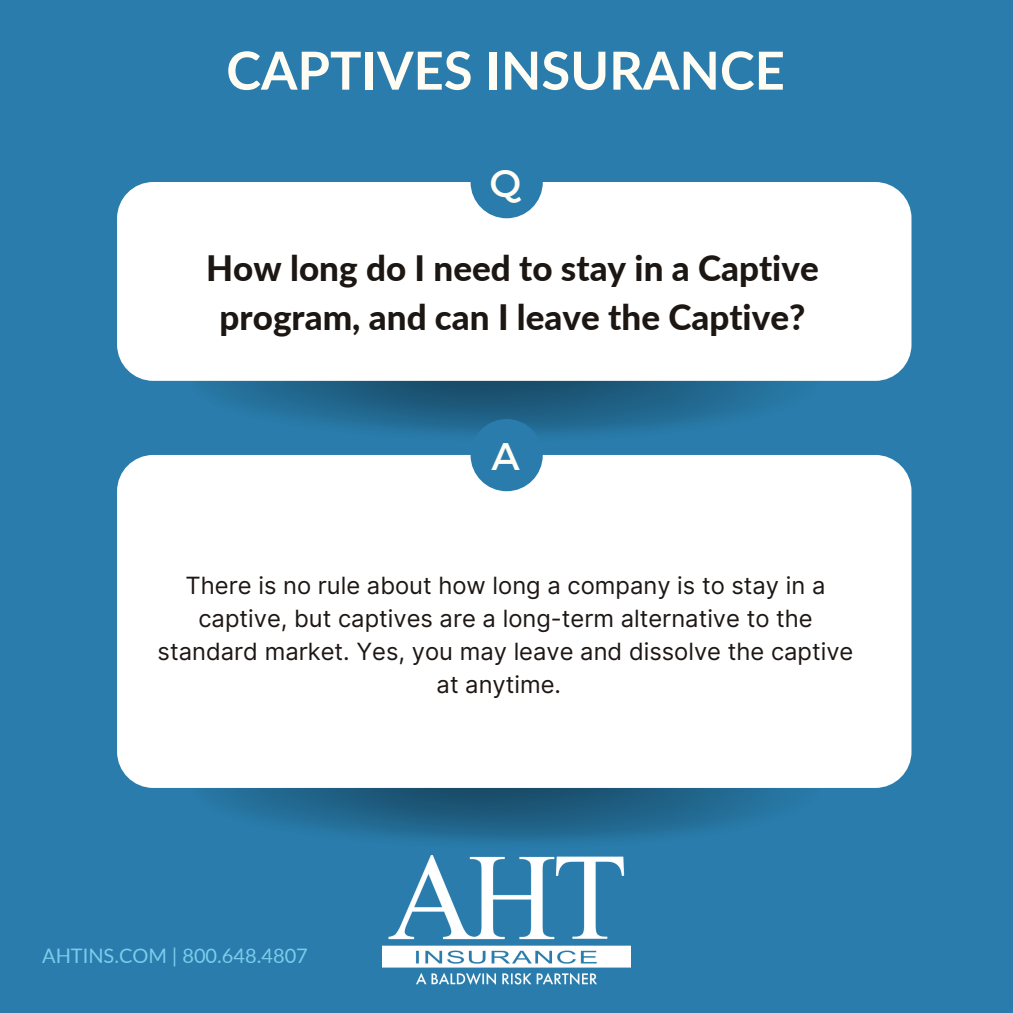
<style>
.page{position:relative;width:1013px;height:1013px;background:#fff}
.page>*{position:absolute;margin:0;border:0;box-sizing:border-box;transform-origin:0 0}
.t1{font:700 52.5px "Lato";color:#fffcf4}
.t2{font:38.5px "Montserrat";color:#fffcf4}
.t3{font:800 35px/48.8px "Lato";color:#1d1714;text-align:center}
.t4{font:23.75px/32.8px "Inter";color:#1d1714;text-align:center}
.t5{font:20px "Lato";color:#7bccec}
</style>
<div class="page">
<div style="left:0;top:0;width:1012px;height:1012px;background:#297cab"></div>
<div style="left:117px;top:182px;width:794px;height:199px;background:#fff;border-radius:36px"></div>
<div style="left:117px;top:455px;width:794px;height:333px;background:#fff;border-radius:36px"></div>
<div style="left:470px;top:146px;width:73px;height:72px;background:#297cab;border-radius:50%"></div>
<div style="left:470px;top:419px;width:73px;height:72px;background:#297cab;border-radius:50%"></div>
<img style="left:383px;top:855px;width:247px;height:129px">
<p class="t1" style="left:226px;top:38px;width:560px">CAPTIVES INSURANCE</p>
<p class="t2" style="left:490px;top:159px;width:33px">Q</p>
<p class="t3" style="left:206px;top:243px;width:614px">How long do I need to stay in a Captive program, and can I leave the Captive?</p>
<p class="t2" style="left:491px;top:431px;width:30px">A</p>
<p class="t4" style="left:158px;top:569px;width:697px">There is no rule about how long a company is to stay in a captive, but captives are a long-term alternative to the standard market. Yes, you may leave and dissolve the captive at anytime.</p>
<p class="t5" style="left:42px;top:942px;width:267px">AHTINS.COM | 800.648.4807</p>
</div>
